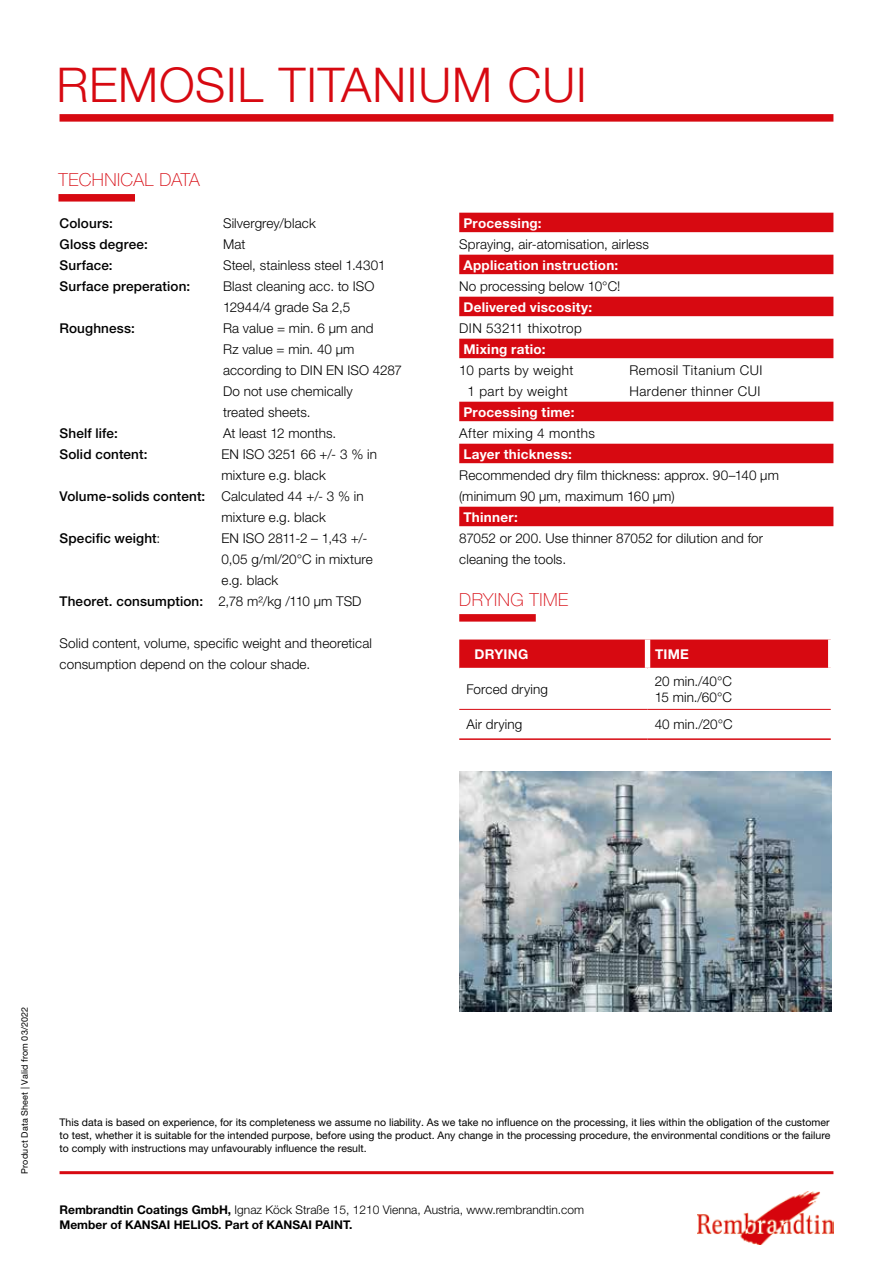
<style>
.page{position:relative;width:893px;height:1263px;background:#fff}
.page>*{position:absolute;margin:0;border:0;box-sizing:border-box;transform-origin:0 0}
.t1{font:300 48px "Helvetica Neue LTW1 G";letter-spacing:.015em;color:#d70911}
.t2{font:100 18px "Helvetica Neue LT Pro";letter-spacing:.025em;color:#d70911}
.t3{font:300 13.5px/21px "Helvetica Neue LT Pro";letter-spacing:.01em;color:#000}
.t4{font:500 13.5px "Helvetica Neue LT Pro";letter-spacing:.01em;color:#000}
.t5{font:700 13.5px "Helvetica Neue LT Pro";letter-spacing:.02em;color:#fff}
.t6{font:300 13.5px "Helvetica Neue LT Pro";letter-spacing:.035em;color:#000}
.t7{font:300 13.5px "Helvetica Neue LT Pro";letter-spacing:.03em;color:#000}
.t8{font:700 12px/15px "Helvetica Neue LT Pro";color:#000}
.t9{font:10.5px/12.6px "Helvetica Neue LT Pro";color:#000;text-align:justify}
.t10{font:9px "Helvetica Neue LT Pro";letter-spacing:.025em;color:#000}
.s1{font-weight:300}
</style>
<div class="page">
<hr style="left:60px;top:1171px;width:773px;height:3px;background:#d70911">
<img style="left:697px;top:1192px;width:136px;height:52px">
<div style="left:459px;top:213px;width:374px;height:19px;background:#d70911"></div>
<div style="left:459px;top:255px;width:374px;height:19px;background:#d70911"></div>
<div style="left:459px;top:297px;width:374px;height:19px;background:#d70911"></div>
<div style="left:459px;top:339px;width:374px;height:19px;background:#d70911"></div>
<div style="left:459px;top:402px;width:374px;height:19px;background:#d70911"></div>
<div style="left:459px;top:444px;width:374px;height:19px;background:#d70911"></div>
<div style="left:459px;top:507px;width:374px;height:19px;background:#d70911"></div>
<div style="left:58px;top:194px;width:77px;height:8px;background:#d70911"></div>
<div style="left:459px;top:614px;width:77px;height:8px;background:#d70911"></div>
<svg style="left:459px;top:639px;width:369px;height:29px;background:#d80f17"></svg>
<div style="left:645px;top:639px;width:5px;height:29px;background:#fff"></div>
<hr style="left:459px;top:709px;width:188px;height:1px;background:#d70911">
<hr style="left:459px;top:738px;width:188px;height:2px;background:#d70911">
<hr style="left:647px;top:709px;width:184px;height:1px;background:#d70911">
<hr style="left:647px;top:738px;width:184px;height:2px;background:#d70911">
<img style="left:459px;top:771px;width:372px;height:240px">
<div style="left:60px;top:114px;width:773px;height:8px;background:#d70911"></div>
<h1 class="t1" style="left:56px;top:55px;width:532px">REMOSIL TITANIUM CUI</h1>
<h2 class="t2" style="left:58px;top:168px;width:143px">TECHNICAL DATA</h2>
<p class="t4" style="left:60px;top:215px;width:55px">Colours:</p>
<p class="t3" style="left:223px;top:212px;width:94px">Silvergrey/black</p>
<p class="t4" style="left:60px;top:236px;width:90px">Gloss degree:</p>
<p class="t3" style="left:223px;top:233px;width:24px">Mat</p>
<p class="t4" style="left:60px;top:257px;width:55px">Surface:</p>
<p class="t3" style="left:223px;top:254px;width:164px">Steel, stainless steel 1.4301</p>
<p class="t4" style="left:60px;top:278px;width:132px">Surface preperation:</p>
<p class="t3" style="left:223px;top:275px;width:153px">Blast cleaning acc. to ISO<br>12944/4 grade Sa 2,5</p>
<p class="t4" style="left:60px;top:320px;width:77px">Roughness:</p>
<p class="t3" style="left:223px;top:317px;width:181px">Ra value = min. 6 µm and<br>Rz value = min. 40 µm according to DIN EN ISO 4287<br>Do not use chemically<br>treated sheets.</p>
<p class="t4" style="left:60px;top:425px;width:60px">Shelf life:</p>
<p class="t3" style="left:223px;top:422px;width:115px">At least 12 months.</p>
<p class="t4" style="left:60px;top:446px;width:89px">Solid content:</p>
<p class="t3" style="left:222px;top:443px;width:157px">EN ISO 3251 66 +/- 3 % in</p>
<p class="t3" style="left:222px;top:464px;width:106px">mixture e.g. black</p>
<p class="t4" style="left:60px;top:488px;width:306px">Volume-solids content: <span class="s1">Calculated 44 +/- 3 % in</span></p>
<p class="t3" style="left:222px;top:506px;width:106px">mixture e.g. black</p>
<p class="t4" style="left:60px;top:530px;width:102px">Specific weight<span class="s1">:</span></p>
<p class="t3" style="left:222px;top:527px;width:147px">EN ISO 2811-2 – 1,43 +/-</p>
<p class="t3" style="left:222px;top:548px;width:153px">0,05 g/ml/20°C in mixture</p>
<p class="t3" style="left:222px;top:569px;width:58px">e.g. black</p>
<p class="t4" style="left:60px;top:593px;width:303px">Theoret. consumption: <span class="s1">2,78 m²/kg /110 µm TSD</span></p>
<p class="t3" style="left:60px;top:632px;width:314px">Solid content, volume, specific weight and theoretical consumption depend on the colour shade.</p>
<p class="t5" style="left:463px;top:214px;width:80px">Processing:</p>
<p class="t3" style="left:459px;top:233px;width:191px">Spraying, air-atomisation, airless</p>
<p class="t5" style="left:463px;top:256px;width:156px">Application instruction:</p>
<p class="t3" style="left:459px;top:275px;width:163px">No processing below 10°C!</p>
<p class="t5" style="left:463px;top:298px;width:130px">Delivered viscosity:</p>
<p class="t3" style="left:459px;top:317px;width:124px">DIN 53211 thixotrop</p>
<p class="t5" style="left:463px;top:340px;width:84px">Mixing ratio:</p>
<p class="t7" style="left:459px;top:362px;width:116px">10 parts by weight</p>
<p class="t6" style="left:629px;top:362px;width:135px">Remosil Titanium CUI</p>
<p class="t6" style="left:467px;top:383px;width:102px">1 part by weight</p>
<p class="t6" style="left:629px;top:383px;width:133px">Hardener thinner CUI</p>
<p class="t5" style="left:463px;top:403px;width:112px">Processing time:</p>
<p class="t6" style="left:459px;top:425px;width:137px">After mixing 4 months</p>
<p class="t5" style="left:463px;top:445px;width:110px">Layer thickness:</p>
<p class="t3" style="left:459px;top:464px;width:321px">Recommended dry film thickness: approx. 90–140 μm (minimum 90 μm, maximum 160 μm)</p>
<p class="t5" style="left:463px;top:508px;width:56px">Thinner:</p>
<p class="t3" style="left:459px;top:527px;width:305px">87052 or 200. Use thinner 87052 for dilution and for cleaning the tools.</p>
<h2 class="t2" style="left:459px;top:588px;width:110px">DRYING TIME</h2>
<p class="t5" style="left:474px;top:645px;width:55px">DRYING</p>
<p class="t5" style="left:655px;top:645px;width:35px">TIME</p>
<p class="t3" style="left:466px;top:678px;width:83px">Forced drying</p>
<p class="t3" style="left:655px;top:672px;width:79px;line-height:16.2px">20 min./40°C<br>15 min./60°C</p>
<p class="t3" style="left:466px;top:713px;width:58px">Air drying</p>
<p class="t3" style="left:655px;top:713px;width:79px">40 min./20°C</p>
<p class="t10" style="left:19px;top:1174px;width:169px;rotate:-90deg">Product Data Sheet | Valid from 03/2022</p>
<p class="t9" style="left:60px;top:1116px;width:772px">This data is based on experience, for its completeness we assume no liability. As we take no influence on the processing, it lies within the obligation of the customer to test, whether it is suitable for the intended purpose, before using the product. Any change in the processing procedure, the environmental conditions or the failure to comply with instructions may unfavourably influence the result.</p>
<p class="t8" style="left:60px;top:1201px;width:526px">Rembrandtin Coatings GmbH, <span class="s1">Ignaz Köck Straße 15, 1210 Vienna, Austria, www.rembrandtin.com<br></span>Member of KANSAI HELIOS. Part of KANSAI PAINT.</p>
</div>
